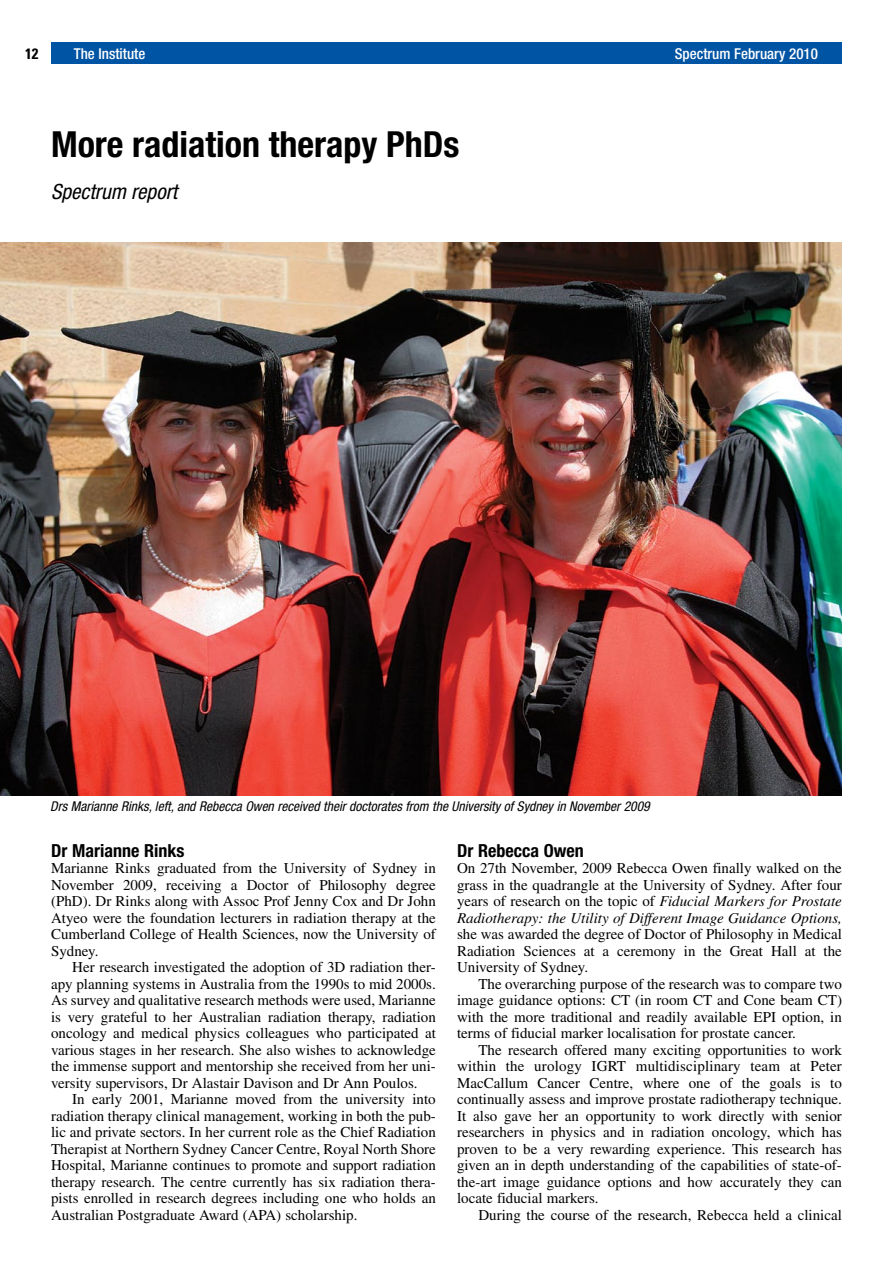
<style>
.page{position:relative;width:893px;height:1263px;background:#fff}
.page>*{position:absolute;margin:0;border:0;box-sizing:border-box;transform-origin:0 0}
.t1{font:700 condensed 36px "Helvetica Neue";color:#000}
.t2{font:italic condensed 21px "Helvetica Neue";color:#000}
.t3{font:700 condensed 18px "Helvetica Neue";color:#000}
.t4{font:15px/16.5px "Times";color:#000;text-align:justify}
.t5{font:500 condensed 15px "Helvetica Neue";color:#fff}
.t6{font:700 condensed 15px "Univers";color:#000}
.t7{font:italic condensed 13.5px "Helvetica Neue";color:#000}
.s1{font-style:italic}
</style>
<div class="page">
<div style="left:51px;top:43px;width:791px;height:21px;background:#0054a4"></div>
<img style="left:0;top:242px;width:842px;height:553px">
<p class="t6" style="left:25px;top:44px;width:15px">12</p>
<p class="t5" style="left:74px;top:45px;width:73px">The Institute</p>
<p class="t5" style="left:675px;top:45px;width:145px">Spectrum February 2010</p>
<h1 class="t1" style="left:51px;top:122px;width:410px">More radiation therapy PhDs</h1>
<h2 class="t2" style="left:51px;top:179px;width:128px">Spectrum report</h2>
<p class="t7" style="left:50px;top:798px;width:601px">Drs Marianne Rinks, left, and Rebecca Owen received their doctorates from the University of Sydney in November 2009</p>
<p class="t3" style="left:51px;top:839px;width:135px">Dr Marianne Rinks</p>
<p class="t4" style="left:51px;top:860px;width:386px">Marianne Rinks graduated from the University of Sydney in November 2009, receiving a Doctor of Philosophy degree (PhD). Dr Rinks along with Assoc Prof Jenny Cox and Dr John Atyeo were the foundation lecturers in radiation therapy at the Cumberland College of Health Sciences, now the University of Sydney.</p>
<p class="t4" style="left:51px;top:959px;width:386px;text-indent:21px">Her research investigated the adoption of 3D radiation ther&shy;apy planning systems in Australia from the 1990s to mid 2000s.<br>As survey and qualitative research methods were used, Marianne is very grateful to her Australian radiation therapy, radiation oncology and medical physics colleagues who participated at various stages in her research. She also wishes to acknowledge the immense support and mentorship she received from her uni&shy;versity supervisors, Dr Alastair Davison and Dr Ann Poulos.</p>
<p class="t4" style="left:51px;top:1091px;width:386px;text-indent:21px">In early 2001, Marianne moved from the university into radiation therapy clinical management, working in both the pub&shy;lic and private sectors. In her current role as the Chief Radiation Therapist at Northern Sydney Cancer Centre, Royal North Shore Hospital, Marianne continues to promote and support radiation therapy research. The centre currently has six radiation thera&shy;pists enrolled in research degrees including one who holds an Australian Postgraduate Award (APA) scholarship.</p>
<p class="t3" style="left:457px;top:839px;width:128px">Dr Rebecca Owen</p>
<p class="t4" style="left:457px;top:860px;width:386px">On 27th November, 2009 Rebecca Owen finally walked on the grass in the quadrangle at the University of Sydney. After four years of research on the topic of <span class="s1">Fiducial Markers for Prostate Radiotherapy: the Utility of Different Image Guidance Options,</span></p>
<p class="t4" style="left:457px;top:926px;width:386px">she was awarded the degree of Doctor of Philosophy in Medical Radiation Sciences at a ceremony in the Great Hall at the University of Sydney.</p>
<p class="t4" style="left:457px;top:975px;width:386px;text-indent:21px">The overarching purpose of the research was to compare two image guidance options: CT (in room CT and Cone beam CT) with the more traditional and readily available EPI option, in terms of fiducial marker localisation for prostate cancer.</p>
<p class="t4" style="left:457px;top:1041px;width:386px;text-indent:21px">The research offered many exciting opportunities to work within the urology IGRT multidisciplinary team at Peter MacCallum Cancer Centre, where one of the goals is to continually assess and improve prostate radiotherapy technique.<br>It also gave her an opportunity to work directly with senior researchers in physics and in radiation oncology, which has proven to be a very rewarding experience. This research has given an in depth understanding of the capabilities of state-of&shy;the-art image guidance options and how accurately they can locate fiducial markers.</p>
<p class="t4" style="left:478px;top:1206px;width:365px">During the course of the research, Rebecca held a clinical</p>
</div>
